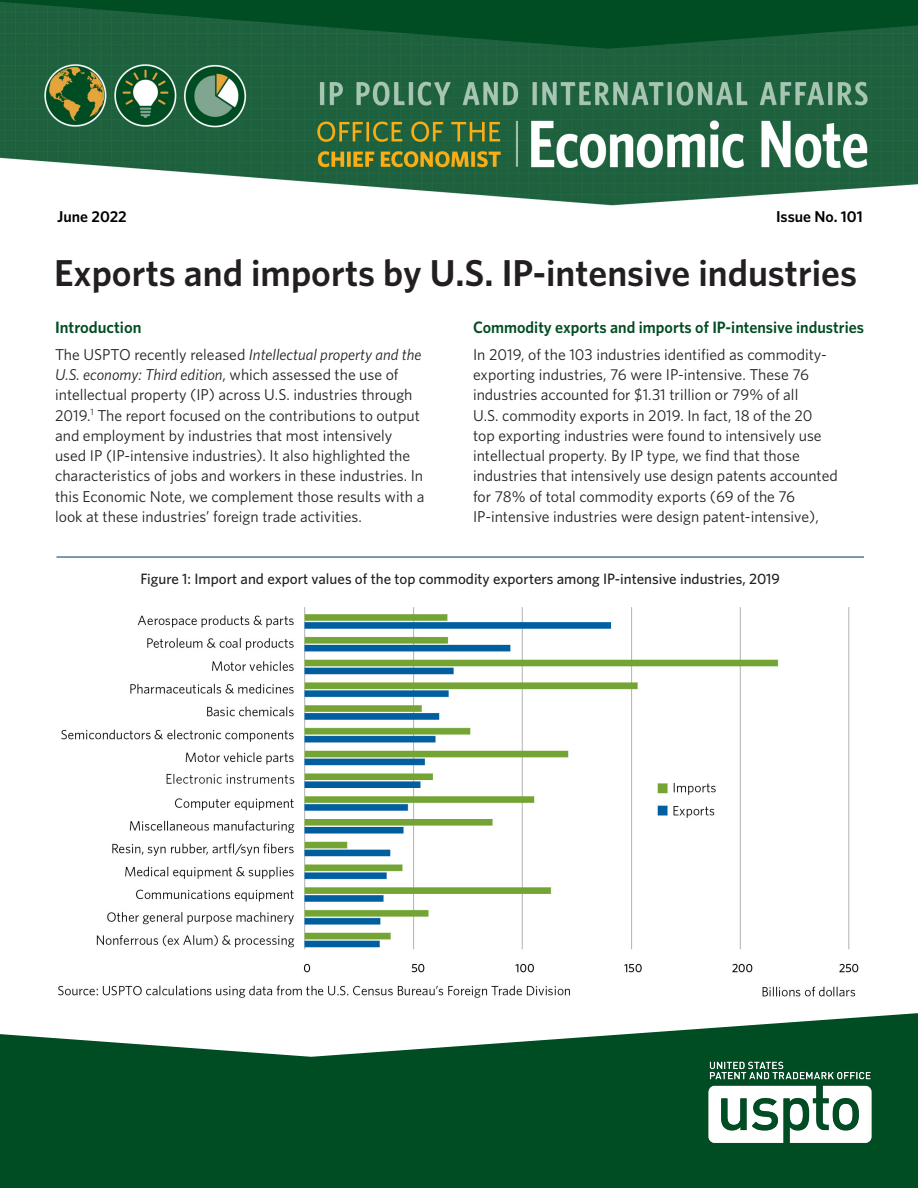
<style>
.page{position:relative;width:918px;height:1188px;background:#fff}
.page>*{position:absolute;margin:0;border:0;box-sizing:border-box;transform-origin:0 0}
._2nd_Header{font:600 37.5px "Whitney";color:#231f20}
._2nd_Header-2{font:600 16.5px "Whitney";color:#004c23}
.Paragraph{font:15.75px/20.2px "Whitney";color:#231f20}
.Paragraph_copy{font:600 15.75px "Whitney";color:#000}
.Figure_Title{font:500 15px "Whitney";color:#231f20}
.s1{font-style:italic}
</style>
<div class="page">
<img style="left:58px;top:608px;width:801px;height:390px">
<img style="left:0;top:49px;width:918px;height:157px">
<svg style="left:0;top:1013px;width:918px;height:175px;fill:#004c23"></svg>
<img style="left:707px;top:1060px;width:166px;height:83px">
<svg style="left:0;top:0;width:918px;height:49px;background:#0c542e"></svg>
<hr style="left:56px;top:557px;width:808px;height:1px;background:#003560">
<p class="Paragraph_copy" style="left:57px;top:206px;width:71px">June 2022</p>
<p class="Paragraph_copy" style="left:776px;top:206px;width:88px">Issue No. 101</p>
<h2 class="_2nd_Header" style="left:54px;top:249px;width:805px">Exports and imports by U.S. IP-intensive industries</h2>
<h2 class="_2nd_Header-2" style="left:55px;top:316px;width:88px">Introduction</h2>
<p class="Paragraph" style="left:55px;top:344px;width:371px">The USPTO recently released <span class="s1">Intellectual property and the U.S. economy: Third edition</span>, which assessed the use of intellectual property (IP) across U.S. industries through 2019.<sup>1</sup> The report focused on the contributions to output and employment by industries that most intensively used IP (IP-intensive industries). It also highlighted the characteristics of jobs and workers in these industries. In this Economic Note, we complement those results with a look at these industries’ foreign trade activities.</p>
<h2 class="_2nd_Header-2" style="left:473px;top:316px;width:392px">Commodity exports and imports of IP-intensive industries</h2>
<p class="Paragraph" style="left:473px;top:344px;width:366px">In 2019, of the 103 industries identified as commodity&shy;exporting industries, 76 were IP-intensive. These 76 industries accounted for $1.31 trillion or 79% of all<br>U.S. commodity exports in 2019. In fact, 18 of the 20 top exporting industries were found to intensively use intellectual property. By IP type, we find that those industries that intensively use design patents accounted for 78% of total commodity exports (69 of the 76<br>IP-intensive industries were design patent-intensive),</p>
<p class="Figure_Title" style="left:140px;top:569px;width:641px">Figure 1: Import and export values of the top commodity exporters among IP-intensive industries, 2019</p>
</div>
